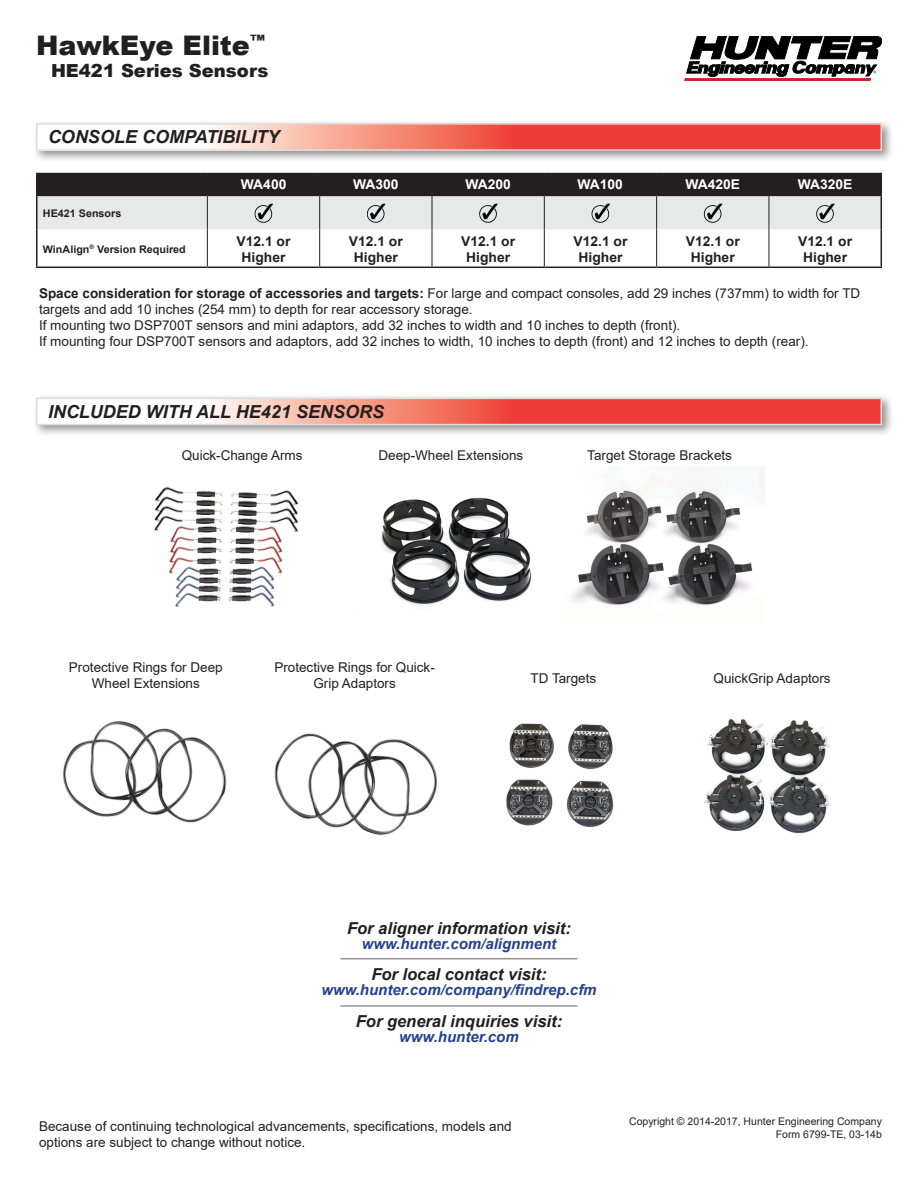
<style>
.page{position:relative;width:918px;height:1188px;background:#fff}
.page>*{position:absolute;margin:0;border:0;box-sizing:border-box;transform-origin:0 0}
.t1{font:900 27px "Arial";color:#231f20}
.t2{font:italic 700 18px "Arial";color:#231f20}
.t3{font:900 18px "Arial";color:#231f20}
.t4{font:italic 700 16.5px "Arial";color:#231f20}
.t5{font:italic 700 15px "Arial";color:#25408f}
.t6{font:13.5px/16.2px "Arial";color:#231f20}
.t7{font:700 13.5px/16.2px "Arial";color:#231f20;text-align:center}
.t8{font:700 13.5px "Arial";color:#fff}
.t9{font:10.5px "Arial";color:#231f20}
.t10{font:700 10.5px "Arial";color:#231f20}
.s1{font-weight:700}
</style>
<div class="page">
<svg style="left:685px;top:36px;width:197px;height:45px"></svg>
<div style="left:32px;top:394px;width:862px;height:44px;background:#231f20;opacity:.5"></div>
<svg style="left:39px;top:401px;width:840px;height:21px"></svg>
<div style="left:36px;top:398px;width:846px;height:27px;border:2px solid #dcddde"></div>
<img style="left:63px;top:719px;width:767px;height:116px">
<img style="left:154px;top:487px;width:144px;height:120px">
<img style="left:381px;top:497px;width:151px;height:109px">
<img style="left:571px;top:476px;width:182px;height:130px">
<hr style="left:340px;top:958px;width:237px;height:1px;background:#949698">
<hr style="left:340px;top:1005px;width:237px;height:2px;background:#949698">
<hr style="left:319px;top:229px;width:1px;height:38px;background:#231f20">
<hr style="left:432px;top:229px;width:1px;height:38px;background:#231f20">
<hr style="left:544px;top:229px;width:1px;height:38px;background:#231f20">
<hr style="left:656px;top:229px;width:1px;height:38px;background:#231f20">
<hr style="left:769px;top:229px;width:1px;height:38px;background:#231f20">
<hr style="left:36px;top:195px;width:171px;height:1px;background:#231f20">
<hr style="left:207px;top:229px;width:1px;height:38px;background:#231f20">
<hr style="left:36px;top:173px;width:171px;height:1px;background:#231f20">
<hr style="left:36px;top:174px;width:2px;height:21px;background:#231f20">
<hr style="left:207px;top:173px;width:113px;height:1px;background:#231f20">
<hr style="left:320px;top:173px;width:112px;height:1px;background:#231f20">
<hr style="left:432px;top:173px;width:112px;height:1px;background:#231f20">
<hr style="left:544px;top:173px;width:113px;height:1px;background:#231f20">
<hr style="left:657px;top:173px;width:112px;height:1px;background:#231f20">
<hr style="left:769px;top:173px;width:113px;height:1px;background:#231f20">
<hr style="left:36px;top:196px;width:2px;height:33px;background:#231f20">
<hr style="left:36px;top:229px;width:2px;height:38px;background:#231f20">
<hr style="left:881px;top:229px;width:1px;height:38px;background:#231f20">
<hr style="left:36px;top:267px;width:171px;height:1px;background:#231f20">
<hr style="left:207px;top:267px;width:113px;height:1px;background:#231f20">
<hr style="left:320px;top:267px;width:112px;height:1px;background:#231f20">
<hr style="left:432px;top:267px;width:112px;height:1px;background:#231f20">
<hr style="left:544px;top:267px;width:113px;height:1px;background:#231f20">
<hr style="left:657px;top:267px;width:112px;height:1px;background:#231f20">
<hr style="left:769px;top:267px;width:113px;height:1px;background:#231f20">
<svg style="left:37px;top:174px;width:845px;height:55px;background:#939293"></svg>
<div style="left:32px;top:119px;width:862px;height:44px;background:#231f20;opacity:.5"></div>
<svg style="left:39px;top:126px;width:840px;height:22px"></svg>
<div style="left:36px;top:123px;width:846px;height:28px;border:2px solid #dcddde"></div>
<p class="t1" style="left:36px;top:26px;width:230px">HawkEye Elite<sup>™</sup></p>
<p class="t3" style="left:51px;top:57px;width:219px">HE421 Series Sensors</p>
<p class="t2" style="left:48px;top:125px;width:233px">CONSOLE COMPATIBILITY</p>
<p class="t8" style="left:241px;top:175px;width:47px">WA400</p>
<p class="t8" style="left:353px;top:175px;width:47px">WA300</p>
<p class="t8" style="left:465px;top:175px;width:47px">WA200</p>
<p class="t8" style="left:577px;top:175px;width:47px">WA100</p>
<p class="t8" style="left:685px;top:175px;width:56px">WA420E</p>
<p class="t8" style="left:798px;top:175px;width:56px">WA320E</p>
<p class="t10" style="left:43px;top:206px;width:80px">HE421 Sensors</p>
<p class="t10" style="left:43px;top:242px;width:144px">WinAlign<sup>®</sup> Version Required</p>
<p class="t7" style="left:237px;top:233px;width:55px">V12.1 or<br>Higher</p>
<p class="t7" style="left:349px;top:233px;width:55px">V12.1 or<br>Higher</p>
<p class="t7" style="left:461px;top:233px;width:55px">V12.1 or<br>Higher</p>
<p class="t7" style="left:574px;top:233px;width:55px">V12.1 or<br>Higher</p>
<p class="t7" style="left:686px;top:233px;width:55px">V12.1 or<br>Higher</p>
<p class="t7" style="left:798px;top:233px;width:55px">V12.1 or<br>Higher</p>
<p class="t6" style="left:39px;top:285px;width:823px"><span class="s1">Space consideration for storage of accessories and targets:</span> For large and compact consoles, add 29 inches (737mm) to width for TD targets and add 10 inches (254 mm) to depth for rear accessory storage.</p>
<p class="t6" style="left:39px;top:317px;width:643px">If mounting two DSP700T sensors and mini adaptors, add 32 inches to width and 10 inches to depth (front).</p>
<p class="t6" style="left:39px;top:333px;width:771px">If mounting four DSP700T sensors and adaptors, add 32 inches to width, 10 inches to depth (front) and 12 inches to depth (rear).</p>
<p class="t2" style="left:48px;top:400px;width:338px">INCLUDED WITH ALL HE421 SENSORS</p>
<p class="t6" style="left:182px;top:447px;width:122px">Quick-Change Arms</p>
<p class="t6" style="left:378px;top:447px;width:146px">Deep-Wheel Extensions</p>
<p class="t6" style="left:587px;top:447px;width:146px">Target Storage Brackets</p>
<p class="t6" style="left:69px;top:659px;width:155px;text-align:center">Protective Rings for Deep<br>Wheel Extensions</p>
<p class="t6" style="left:274px;top:659px;width:162px;text-align:center">Protective Rings for Quick-<br>Grip Adaptors</p>
<p class="t6" style="left:531px;top:670px;width:67px">TD Targets</p>
<p class="t6" style="left:714px;top:670px;width:119px">QuickGrip Adaptors</p>
<p class="t4" style="left:347px;top:917px;width:225px">For aligner information visit:</p>
<p class="t5" style="left:362px;top:934px;width:196px">www.hunter.com/alignment</p>
<p class="t4" style="left:371px;top:963px;width:177px">For local contact visit:</p>
<p class="t5" style="left:321px;top:979px;width:277px">www.hunter.com/company/findrep.cfm</p>
<p class="t4" style="left:356px;top:1010px;width:208px">For general inquiries visit:</p>
<p class="t5" style="left:399px;top:1027px;width:121px">www.hunter.com</p>
<p class="t6" style="left:39px;top:1118px;width:474px">Because of continuing technological advancements, specifications, models and options are subject to change without notice.</p>
<p class="t9" style="left:629px;top:1115px;width:254px">Copyright © 2014-2017, Hunter Engineering Company</p>
<p class="t9" style="left:776px;top:1127px;width:108px">Form 6799-TE, 03-14b</p>
</div>
